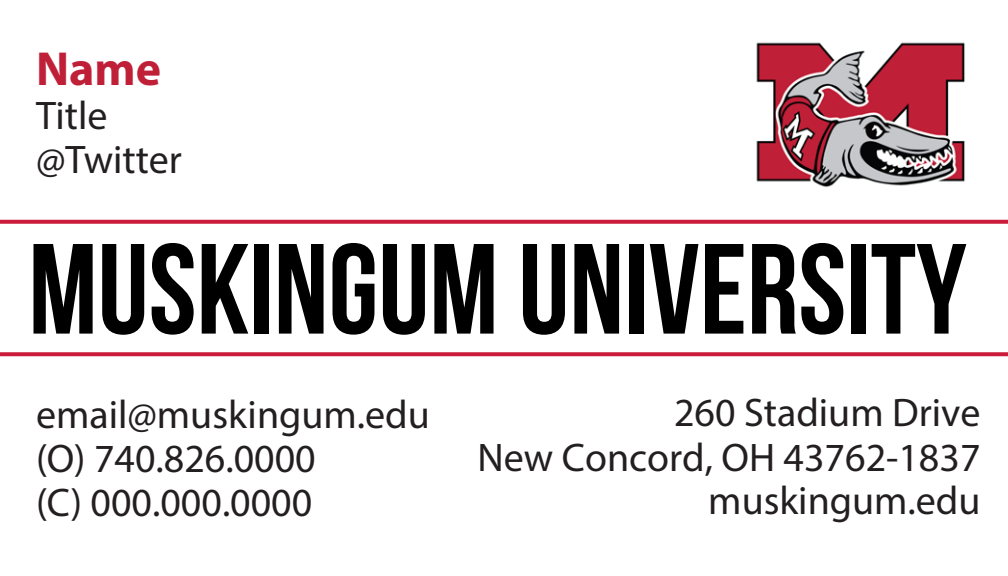
<style>
.page{position:relative;width:1008px;height:576px;background:#fff}
.page>*{position:absolute;margin:0;border:0;box-sizing:border-box;transform-origin:0 0}
.t1{font:700 128px "Bebas Neue";color:#000}
.t2{font:700 48px "Myriad Pro";color:#bf2037}
.t3{font:40px/44px "Myriad Pro";color:#231f20}
</style>
<div class="page">
<img style="left:756px;top:42px;width:209px;height:146px">
<svg style="left:0;top:220px;width:1008px;height:4px;background:#ce2a46"></svg>
<svg style="left:0;top:352px;width:1008px;height:4px;background:#ce2a46"></svg>
<p class="t2" style="left:36px;top:38px;width:127px">Name</p>
<p class="t3" style="left:36px;top:93px;width:147px">Title @Twitter</p>
<h1 class="t1" style="left:29px;top:219px;width:940px">MUSKINGUM UNIVERSITY</h1>
<p class="t3" style="left:36px;top:392px;width:395px">email@muskingum.edu (O) 740.826.0000<br>(C) 000.000.0000</p>
<p class="t3" style="left:478px;top:390px;width:504px;text-align:right">260 Stadium Drive<br>New Concord, OH 43762-1837 muskingum.edu</p>
</div>
